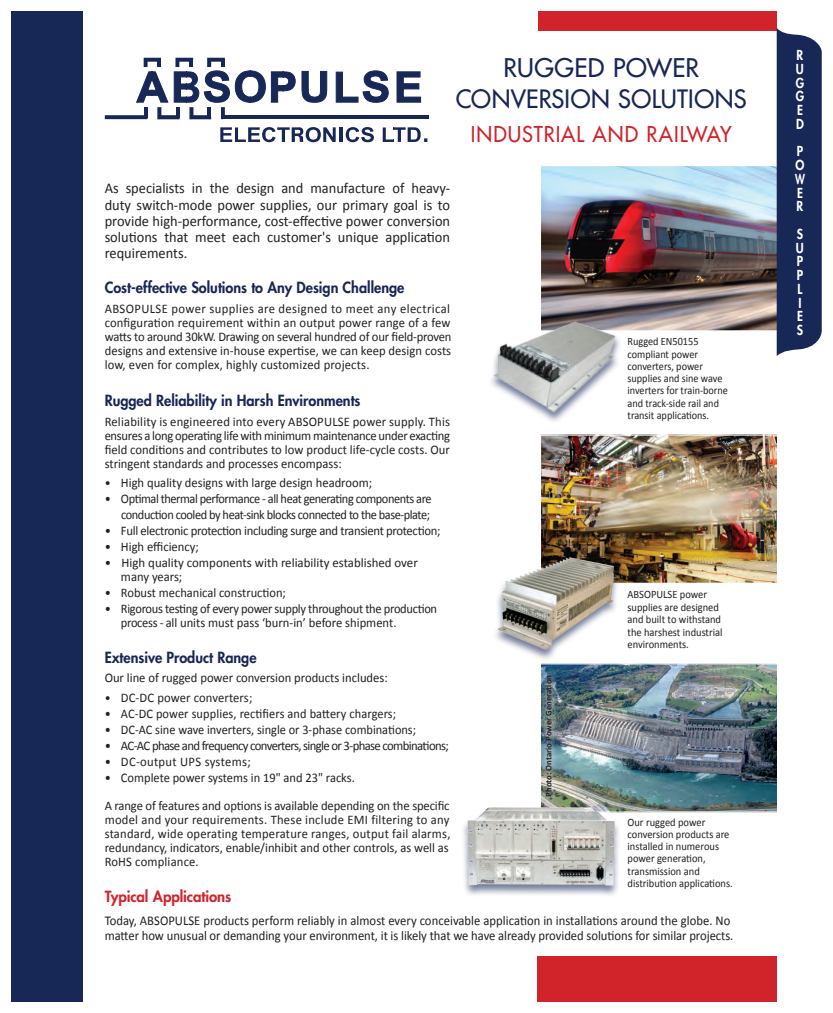
<style>
.page{position:relative;width:833px;height:1013px;background:#fff}
.page>*{position:absolute;margin:0;border:0;box-sizing:border-box;transform-origin:0 0}
.t1{font:25px "Futura";letter-spacing:.01em;color:#172756}
.t2{font:24.62px "Futura";letter-spacing:.015em;color:#172756}
.t3{font:21.25px "Futura";letter-spacing:.045em;color:#d1232a;scale:.95 1}
.t4{font:15px/16.2px "Calibri";color:#231f20;text-align:justify;scale:.96 1}
.t5{font:800 15px "Futura";color:#172756;scale:.96 1}
.t6{font:800 15px "Futura";letter-spacing:-.01em;color:#d1232a}
.t7{font:13.5px/15px "Calibri";letter-spacing:-.005em;color:#231f20;scale:.94 1}
.t8{font:800 13.5px "Futura";color:#fff;scale:.9 1}
.t9{font:800 13.5px "Futura";color:#fff;scale:.85 1}
.t10{font:800 13.5px "Futura";color:#fff;scale:.75 1}
.t11{font:13.12px/14.1px "Calibri";color:#231f20;scale:.96 1}
.t12{font:13.12px "Calibri";letter-spacing:-.035em;color:#231f20;scale:.94 1}
.t13{font:13.12px/14.1px "Calibri";letter-spacing:-.025em;color:#231f20;scale:.95 1}
.t14{font:13.12px "Calibri";color:#231f20;scale:.94 1}
.t15{font:13.12px "Calibri";color:#231f20;scale:.95 1}
.t16{font:13.12px "Calibri";letter-spacing:-.025em;color:#231f20;scale:.96 1}
.t17{font:13.12px/14.1px "Calibri";color:#231f20}
.t18{font:13.12px "Calibri";letter-spacing:-.05em;color:#231f20}
.t19{font:13.12px "Calibri";letter-spacing:.025em;color:#231f20;scale:.96 1}
.t20{font:11.25px/12.2px "Calibri";color:#231f20;scale:.93 1}
.t21{font:11.25px/12.2px "Calibri";color:#231f20;scale:.91 1}
.t22{font:700 8.75px "Calibri";color:#231f20}
.s1{font-size:12.5px}
</style>
<div class="page">
<hr style="left:223px;top:115px;width:206px;height:4px;background:#172756">
<svg style="left:396px;top:71px;width:25px;height:32px"></svg>
<svg style="left:335px;top:70px;width:54px;height:33px"></svg>
<svg style="left:220px;top:127px;width:154px;height:15px"></svg>
<svg style="left:383px;top:127px;width:44px;height:15px"></svg>
<svg style="left:105px;top:58px;width:222px;height:61px"></svg>
<img style="left:541px;top:436px;width:236px;height:146px">
<div style="left:539px;top:434px;width:249px;height:150px;border:1px solid #fff"></div>
<img style="left:541px;top:665px;width:236px;height:145px">
<div style="left:539px;top:663px;width:249px;height:149px;border:1px solid #fff"></div>
<div style="left:492px;top:557px;width:127px;height:104px;background:#172756;opacity:.6"></div>
<img style="left:498px;top:556px;width:118px;height:94px">
<div style="left:538px;top:956px;width:250px;height:45px;background:#d1232a"></div>
<div style="left:538px;top:11px;width:238px;height:20px;background:#d1232a"></div>
<img style="left:541px;top:167px;width:235px;height:162px">
<div style="left:539px;top:165px;width:249px;height:166px;border:1px solid #fff"></div>
<img style="left:491px;top:302px;width:130px;height:119px">
<div style="left:538px;top:668px;width:21px;height:136px;background:#fff;opacity:.75"></div>
<div style="left:461px;top:806px;width:160px;height:91px;background:#172756;opacity:.6"></div>
<img style="left:461px;top:795px;width:160px;height:91px">
<div style="left:11px;top:11px;width:71px;height:990px;background:#172756"></div>
<svg style="left:776px;top:28px;width:45px;height:328px;background:#293863"></svg>
<div style="left:777px;top:366px;width:22px;height:646px;background:#fff"></div>
<p class="t1" style="left:503px;top:51px;width:197px">RUGGED POWER</p>
<p class="t2" style="left:456px;top:83px;width:292px">CONVERSION SOLUTIONS</p>
<p class="t3" style="left:470px;top:120px;width:276px">INDUSTRIAL AND RAILWAY</p>
<p class="t4" style="left:105px;top:179px;width:361px">As specialists in the design and manufacture of heavy&shy;duty switch-mode power supplies, our primary goal is to provide high-performance, cost-effective power conversion solutions that meet each customer's unique application requirements.</p>
<p class="t5" style="left:105px;top:277px;width:314px">Cost-effective Solutions to Any Design Challenge</p>
<p class="t11" style="left:105px;top:300px;width:363px">ABSOPULSE power supplies are designed to meet any electrical configuration requirement within an output power range of a few watts to around 30kW. Drawing on several hundred of our field-proven designs and extensive in-house expertise, we can keep design costs low, even for complex, highly customized projects.</p>
<p class="t5" style="left:105px;top:390px;width:268px">Rugged Reliability in Harsh Environments</p>
<p class="t11" style="left:105px;top:413px;width:361px;text-align:justify">Reliability is engineered into every ABSOPULSE power supply. This ensures a long operating life with minimum maintenance under exacting field conditions and contributes to low product life-cycle costs. Our stringent standards and processes encompass:</p>
<p class="t11" style="left:105px;top:475px;width:280px"><span class="s1">•</span> High quality designs with large design headroom;</p>
<p class="t12" style="left:105px;top:491px;width:349px">• Optimal thermal performance - all heat generating components are</p>
<p class="t12" style="left:121px;top:507px;width:330px">conduction cooled by heat-sink blocks connected to the base-plate;</p>
<p class="t16" style="left:105px;top:522px;width:351px">• Full electronic protection including surge and transient protection;</p>
<p class="t11" style="left:105px;top:539px;width:100px">• High efficiency;</p>
<p class="t17" style="left:121px;top:555px;width:298px;text-indent:-16px">• High quality components with reliability established over many years;</p>
<p class="t15" style="left:105px;top:584px;width:192px">• Robust mechanical construction;</p>
<p class="t13" style="left:121px;top:601px;width:334px;text-indent:-16px">• Rigorous testing of every power supply throughout the production process - all units must pass ‘burn-in’ before shipment.</p>
<p class="t5" style="left:105px;top:647px;width:160px">Extensive Product Range</p>
<p class="t11" style="left:105px;top:670px;width:296px">Our line of rugged power conversion products includes:</p>
<p class="t11" style="left:105px;top:690px;width:155px"><span class="s1">•</span> DC-DC power converters;</p>
<p class="t14" style="left:105px;top:705px;width:311px">• AC-DC power supplies, rectifiers and battery chargers;</p>
<p class="t14" style="left:105px;top:721px;width:333px">• DC-AC sine wave inverters, single or 3-phase combinations;</p>
<p class="t18" style="left:105px;top:737px;width:346px">• AC-AC phase and frequency converters, single or 3-phase combinations;</p>
<p class="t19" style="left:105px;top:753px;width:154px">• DC-output UPS systems;</p>
<p class="t15" style="left:105px;top:769px;width:265px">• Complete power systems in 19" and 23" racks.</p>
<p class="t11" style="left:105px;top:797px;width:362px">A range of features and options is available depending on the specific model and your requirements. These include EMI filtering to any standard, wide operating temperature ranges, output fail alarms, redundancy, indicators, enable/inhibit and other controls, as well as RoHS compliance.</p>
<p class="t21" style="left:627px;top:335px;width:112px">Rugged EN50155 compliant power converters, power supplies and sine wave inverters for train-borne and track-side rail and transit applications.</p>
<p class="t20" style="left:627px;top:588px;width:104px">ABSOPULSE power supplies are designed and built to withstand the harshest industrial environments.</p>
<p class="t22" style="left:543px;top:796px;width:123px;rotate:-90deg">Photo: Ontario Power Generation</p>
<p class="t20" style="left:627px;top:815px;width:115px">Our rugged power conversion products are installed in numerous power generation, transmission and distribution applications.</p>
<p class="t6" style="left:105px;top:886px;width:128px">Typical Applications</p>
<p class="t7" style="left:105px;top:912px;width:670px">Today, ABSOPULSE products perform reliably in almost every conceivable application in installations around the globe. No matter how unusual or demanding your environment, it is likely that we have already provided solutions for similar projects.</p>
<p class="t8" style="left:796px;top:46px;width:9px">R</p>
<p class="t8" style="left:795px;top:60px;width:10px">U</p>
<p class="t9" style="left:795px;top:74px;width:11px">G</p>
<p class="t9" style="left:795px;top:87px;width:11px">G</p>
<p class="t8" style="left:797px;top:101px;width:8px">E</p>
<p class="t8" style="left:796px;top:115px;width:10px">D</p>
<p class="t8" style="left:796px;top:142px;width:9px">P</p>
<p class="t9" style="left:795px;top:156px;width:12px">O</p>
<p class="t10" style="left:795px;top:170px;width:15px">W</p>
<p class="t8" style="left:797px;top:184px;width:8px">E</p>
<p class="t8" style="left:796px;top:197px;width:9px">R</p>
<p class="t8" style="left:796px;top:225px;width:9px">S</p>
<p class="t8" style="left:795px;top:239px;width:10px">U</p>
<p class="t8" style="left:796px;top:252px;width:9px">P</p>
<p class="t8" style="left:796px;top:266px;width:9px">P</p>
<p class="t8" style="left:797px;top:280px;width:7px">L</p>
<p class="t8" style="left:798px;top:293px;width:5px">I</p>
<p class="t8" style="left:797px;top:307px;width:8px">E</p>
<p class="t8" style="left:796px;top:321px;width:9px">S</p>
</div>
